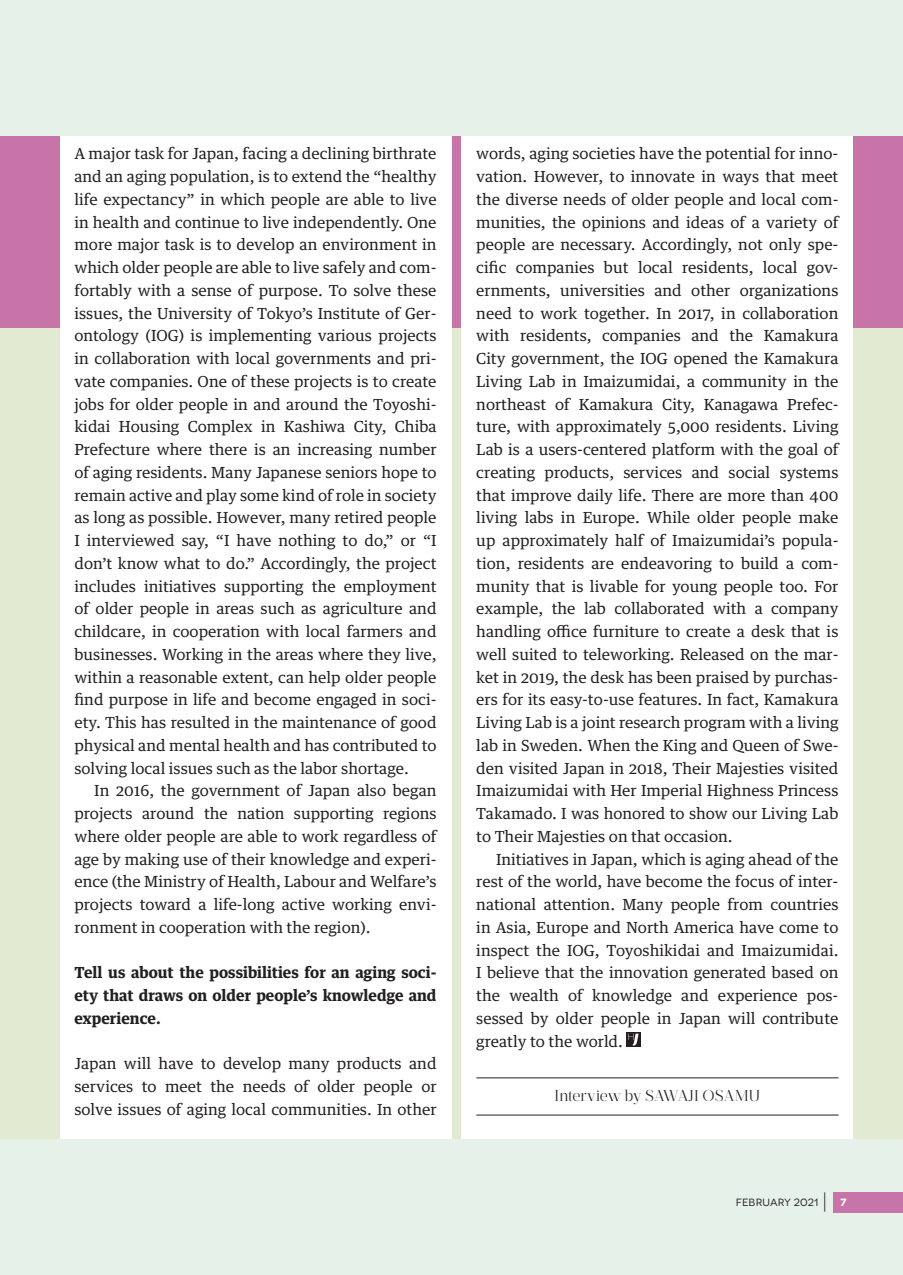
<style>
.page{position:relative;width:903px;height:1275px;background:#e6f1ea}
.page>*{position:absolute;margin:0;border:0;box-sizing:border-box;transform-origin:0 0}
.t1{font:300 15.75px "Prumo Display";letter-spacing:-.005em;color:#231f20}
.t2{font:15.4px/22.8px "Guardian Text Egyp";color:#231f20;text-align:justify}
.t3{font:700 15.4px/22.8px "Guardian Text Egyp";color:#231f20;text-align:justify}
.t4{font:10.5px "Novecentowide";letter-spacing:.015em;color:#231f20}
.s1{font-weight:300;font-size:22.75px}
.s2{font-weight:700;color:#fff}
</style>
<div class="page">
<div style="left:0;top:136px;width:903px;height:1002px;background:#e2ead2"></div>
<div style="left:0;top:136px;width:903px;height:191px;background:#c774a9"></div>
<div style="left:833px;top:1192px;width:70px;height:20px;background:#c774a9"></div>
<div style="left:60px;top:136px;width:391px;height:1002px;background:#fff"></div>
<div style="left:461px;top:136px;width:392px;height:1002px;background:#fff"></div>
<hr style="left:476px;top:1077px;width:362px;height:1px;background:#231f20">
<hr style="left:476px;top:1115px;width:362px;height:1px;background:#231f20">
<svg style="left:626px;top:1032px;width:14px;height:15px"></svg>
<svg style="left:628px;top:1034px;width:10px;height:11px"></svg>
<p class="t2" style="left:74px;top:141px;width:364px">A major task for Japan, facing a declining birthrate and an aging population, is to extend the “healthy life expectancy” in which people are able to live in health and continue to live independently. One more major task is to develop an environment in which older people are able to live safely and com&shy;fortably with a sense of purpose. To solve these issues, the University of Tokyo’s Institute of Ger&shy;ontology (IOG) is implementing various projects in collaboration with local governments and pri&shy;vate companies. One of these projects is to create jobs for older people in and around the Toyoshi&shy;kidai Housing Complex in Kashiwa City, Chiba Prefecture where there is an increasing number of aging residents. Many Japanese seniors hope to remain active and play some kind of role in society as long as possible. However, many retired people I interviewed say, “I have nothing to do,” or “I don’t know what to do.” Accordingly, the project includes initiatives supporting the employment of older people in areas such as agriculture and childcare, in cooperation with local farmers and businesses. Working in the areas where they live, within a reasonable extent, can help older people find purpose in life and become engaged in soci&shy;ety. This has resulted in the maintenance of good physical and mental health and has contributed to solving local issues such as the labor shortage.</p>
<p class="t2" style="left:74px;top:778px;width:364px;text-indent:20px">In 2016, the government of Japan also began projects around the nation supporting regions where older people are able to work regardless of age by making use of their knowledge and experi&shy;ence (the Ministry of Health, Labour and Welfare’s projects toward a life-long active working envi&shy;ronment in cooperation with the region).</p>
<p class="t3" style="left:74px;top:960px;width:364px">Tell us about the possibilities for an aging soci&shy;ety that draws on older people’s knowledge and experience.</p>
<p class="t2" style="left:74px;top:1051px;width:364px">Japan will have to develop many products and services to meet the needs of older people or solve issues of aging local communities. In other</p>
<p class="t2" style="left:476px;top:141px;width:364px">words, aging societies have the potential for inno&shy;vation. However, to innovate in ways that meet the diverse needs of older people and local com&shy;munities, the opinions and ideas of a variety of people are necessary. Accordingly, not only spe&shy;cific companies but local residents, local gov&shy;ernments, universities and other organizations need to work together. In 2017, in collaboration with residents, companies and the Kamakura City government, the IOG opened the Kamakura Living Lab in Imaizumidai, a community in the northeast of Kamakura City, Kanagawa Prefec&shy;ture, with approximately 5,000 residents. Living Lab is a users-centered platform with the goal of creating products, services and social systems that improve daily life. There are more than 400 living labs in Europe. While older people make up approximately half of Imaizumidai’s popula&shy;tion, residents are endeavoring to build a com&shy;munity that is livable for young people too. For example, the lab collaborated with a company handling office furniture to create a desk that is well suited to teleworking. Released on the mar&shy;ket in 2019, the desk has been praised by purchas&shy;ers for its easy-to-use features. In fact, Kamakura Living Lab is a joint research program with a living lab in Sweden. When the King and Queen of Swe&shy;den visited Japan in 2018, Their Majesties visited Imaizumidai with Her Imperial Highness Princess Takamado. I was honored to show our Living Lab to Their Majesties on that occasion.</p>
<p class="t2" style="left:476px;top:846px;width:364px;text-indent:20px">Initiatives in Japan, which is aging ahead of the rest of the world, have become the focus of inter&shy;national attention. Many people from countries in Asia, Europe and North America have come to inspect the IOG, Toyoshikidai and Imaizumidai.<br>I believe that the innovation generated based on the wealth of knowledge and experience pos&shy;sessed by older people in Japan will contribute greatly to the world.</p>
<p class="t1" style="left:554px;top:1086px;width:207px">Interview by SAWAJI OSAMU</p>
<p class="t4" style="left:736px;top:1196px;width:112px">FEBRUary 2021 <span class="s1">|</span> <span class="s2">7</span></p>
</div>
